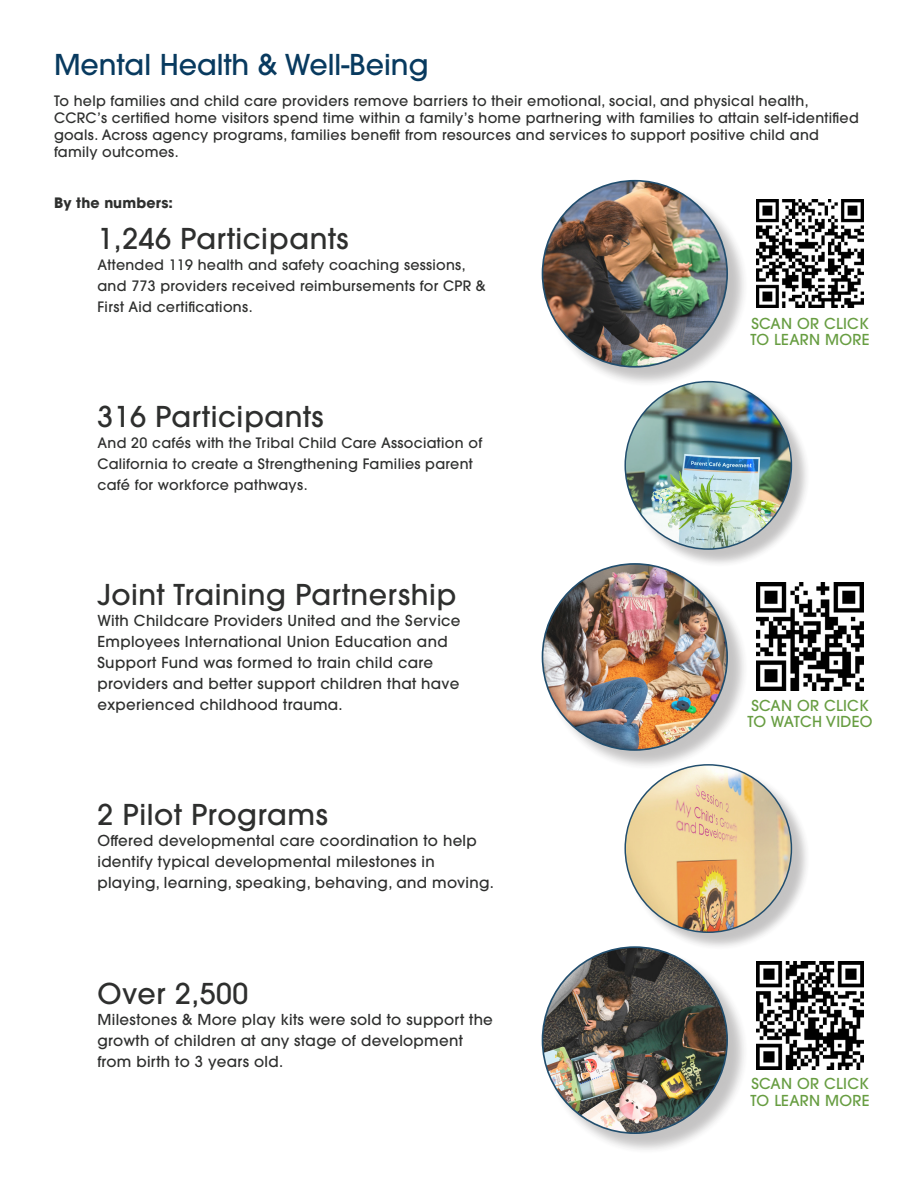
<style>
.page{position:relative;width:918px;height:1188px;background:#fff}
.page>*{position:absolute;margin:0;border:0;box-sizing:border-box;transform-origin:0 0}
.Paragraph_-_Black{font:500 28.5px "ITC Avant Garde Pro";letter-spacing:.02em;color:#2e2f2e}
.Title_-_Blue{font:500 28.5px "ITC Avant Garde Pro";color:#083a5f}
.Paragraph_-_Black-2{font:500 15px/21px "ITC Avant Garde Pro";letter-spacing:.02em;color:#2e2f2e}
.Paragraph_-_Black-3{font:500 15px/16.5px "ITC Avant Garde Pro";letter-spacing:.02em;color:#679d41}
.Paragraph_-_Black-4{font:500 14.25px/21px "ITC Avant Garde Pro";letter-spacing:.02em;color:#2e2f2e}
.Paragraph_-_Black-5{font:700 14.25px "ITC Avant Garde Pro";letter-spacing:.01em;color:#2e2f2e}
.s1{font-size:14.25px;color:#fff}
</style>
<div class="page">
<img style="left:756px;top:199px;width:108px;height:108px">
<img style="left:756px;top:583px;width:108px;height:108px">
<img style="left:756px;top:961px;width:108px;height:108px">
<div style="left:544px;top:182px;width:205px;height:206px;background:#231f20;opacity:.3"></div>
<img style="left:543px;top:181px;width:184px;height:186px">
<div style="left:627px;top:383px;width:183px;height:185px;background:#231f20;opacity:.3"></div>
<img style="left:625px;top:382px;width:166px;height:167px">
<div style="left:544px;top:565px;width:205px;height:206px;background:#231f20;opacity:.3"></div>
<img style="left:543px;top:564px;width:184px;height:186px">
<div style="left:544px;top:949px;width:205px;height:205px;background:#231f20;opacity:.3"></div>
<img style="left:543px;top:948px;width:184px;height:185px">
<div style="left:627px;top:766px;width:183px;height:186px;background:#231f20;opacity:.3"></div>
<img style="left:625px;top:765px;width:166px;height:167px">
<p class="Title_-_Blue" style="left:54px;top:46px;width:376px">Mental Health &amp; Well-Being</p>
<p class="Paragraph_-_Black-4" style="left:54px;top:92px;width:806px;line-height:17.1px">To help families and child care providers remove barriers to their emotional, social, and physical health, CCRC’s certified home visitors spend time within a family’s home partnering with families to attain self-identified goals. Across agency programs, families benefit from resources and services to support positive child and family outcomes.</p>
<p class="Paragraph_-_Black-5" style="left:54px;top:193px;width:121px">By the numbers:</p>
<p class="Paragraph_-_Black" style="left:77px;top:220px;width:274px"><span class="s1">•</span> 1,246 Participants</p>
<p class="Paragraph_-_Black-4" style="left:98px;top:254px;width:390px">Attended 119 health and safety coaching sessions, and 773 providers received reimbursements for CPR &amp;<br>First Aid certifications.</p>
<p class="Paragraph_-_Black" style="left:77px;top:398px;width:249px"><span class="s1">•</span> 316 Participants</p>
<p class="Paragraph_-_Black-4" style="left:98px;top:432px;width:386px">And 20 cafés with the Tribal Child Care Association of<br>California to create a Strengthening Families parent café for workforce pathways.</p>
<p class="Paragraph_-_Black" style="left:77px;top:577px;width:381px"><span class="s1">•</span> Joint Training Partnership</p>
<p class="Paragraph_-_Black-2" style="left:98px;top:610px;width:365px">With Childcare Providers United and the Service Employees International Union Education and Support Fund was formed to train child care providers and better support children that have experienced childhood trauma.</p>
<p class="Paragraph_-_Black" style="left:77px;top:797px;width:253px"><span class="s1">•</span> 2 Pilot Programs</p>
<p class="Paragraph_-_Black-2" style="left:98px;top:830px;width:398px">Offered developmental care coordination to help identify typical developmental milestones in playing, learning, speaking, behaving, and moving.</p>
<p class="Paragraph_-_Black" style="left:77px;top:975px;width:173px"><span class="s1">•</span> Over 2,500</p>
<p class="Paragraph_-_Black-2" style="left:98px;top:1008px;width:397px">Milestones &amp; More play kits were sold to support the growth of children at any stage of development from birth to 3 years old.</p>
<p class="Paragraph_-_Black-3" style="left:750px;top:315px;width:121px">SCAN OR CLICK<br>TO LEARN MORE</p>
<p class="Paragraph_-_Black-3" style="left:747px;top:697px;width:127px">SCAN OR CLICK<br>TO WATCH VIDEO</p>
<p class="Paragraph_-_Black-3" style="left:750px;top:1075px;width:121px">SCAN OR CLICK<br>TO LEARN MORE</p>
</div>
